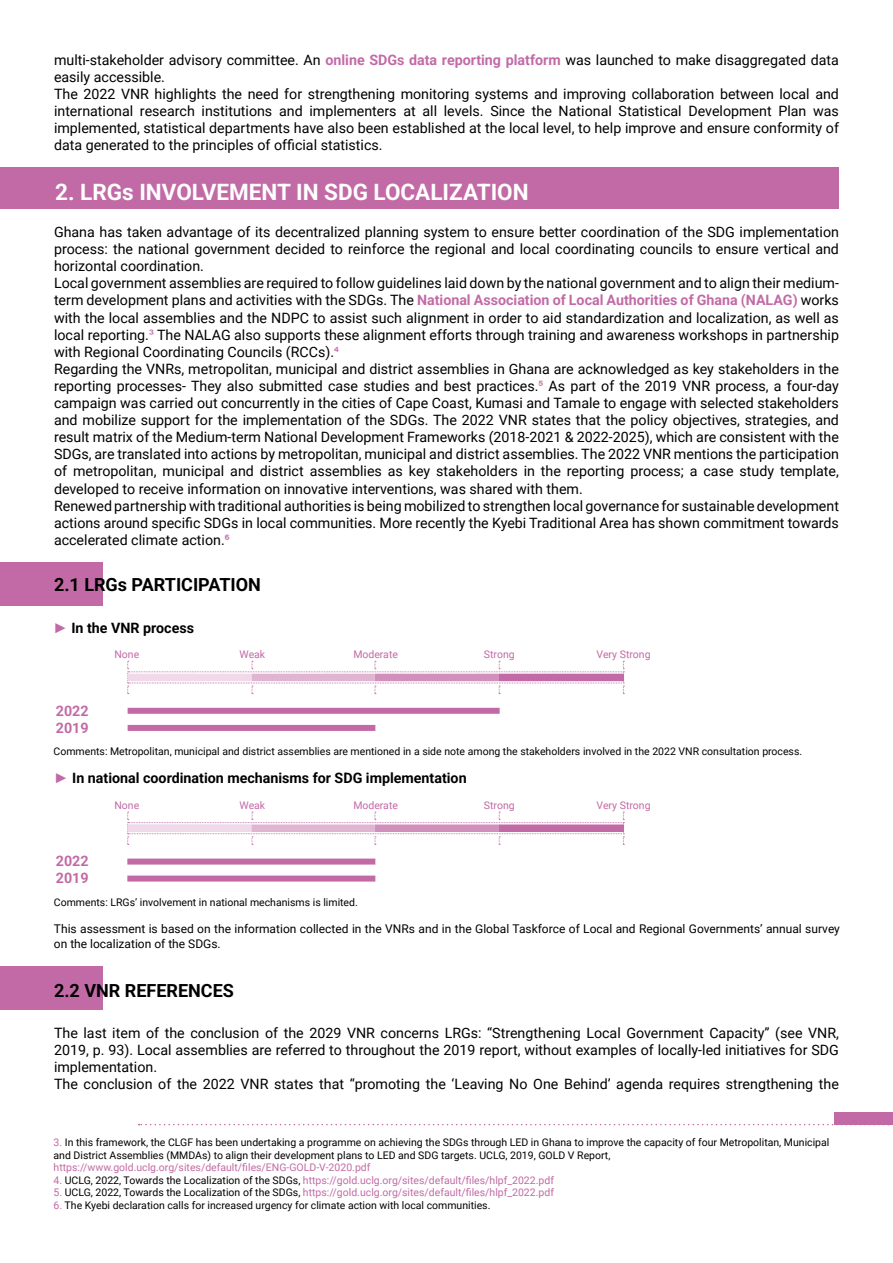
<style>
.page{position:relative;width:893px;height:1263px;background:#fff}
.page>*{position:absolute;margin:0;border:0;box-sizing:border-box;transform-origin:0 0}
.t1{font:700 22.5px "Roboto";color:#fff}
.t2{font:700 18px "Roboto";color:#000}
.t3{font:14.25px/17.1px "Roboto";color:#000;text-align:justify}
.t4{font:700 14.25px "Roboto";color:#000}
.t5{font:700 14.25px "Roboto";color:#c26aa6}
.t6{font:12px/14.4px "Roboto";color:#000}
.t7{font:10.5px/12.6px "Roboto";color:#000}
.t8{font:10.5px "Roboto";color:#c26aa6}
.s1{font-weight:700;color:#c26aa6}
.s2{font-family:"Arial";color:#c26aa6}
.s3{font-family:"Arial";font-weight:400;color:#c26aa6}
.s4{color:#c26aa6}
.s5{color:#000}
</style>
<div class="page">
<div style="left:0;top:168px;width:839px;height:41px;background:#c26aa6"></div>
<div style="left:0;top:562px;width:102px;height:43px;background:#c26aa6"></div>
<div style="left:128px;top:708px;width:372px;height:6px;background:#c26aa6"></div>
<div style="left:128px;top:725px;width:247px;height:6px;background:#c26aa6"></div>
<div style="left:127px;top:858px;width:248px;height:6px;background:#c26aa6"></div>
<div style="left:127px;top:875px;width:248px;height:6px;background:#c26aa6"></div>
<svg style="left:127px;top:661px;width:497px;height:33px"></svg>
<svg style="left:127px;top:812px;width:497px;height:33px"></svg>
<div style="left:0;top:966px;width:102px;height:43px;background:#c26aa6"></div>
<svg style="left:139px;top:1124px;width:696px;height:1px"></svg>
<div style="left:835px;top:1112px;width:58px;height:13px;background:#c26aa6"></div>
<p class="t3" style="left:54px;top:51px;width:786px">multi-stakeholder advisory committee. An <span class="s1">online SDGs data reporting platform</span> was launched to make disaggregated data easily accessible.</p>
<p class="t3" style="left:54px;top:85px;width:786px">The 2022 VNR highlights the need for strengthening monitoring systems and improving collaboration between local and international research institutions and implementers at all levels. Since the National Statistical Development Plan was implemented, statistical departments have also been established at the local level, to help improve and ensure conformity of data generated to the principles of official statistics.</p>
<p class="t1" style="left:55px;top:176px;width:475px">2. LRGs INVOLVEMENT IN SDG LOCALIZATION</p>
<p class="t3" style="left:54px;top:223px;width:786px">Ghana has taken advantage of its decentralized planning system to ensure better coordination of the SDG implementation process: the national government decided to reinforce the regional and local coordinating councils to ensure vertical and horizontal coordination.</p>
<p class="t3" style="left:54px;top:274px;width:786px">Local government assemblies are required to follow guidelines laid down by the national government and to align their medium&shy;term development plans and activities with the SDGs. The <span class="s1">National Association of Local Authorities of Ghana (NALAG)</span> works with the local assemblies and the NDPC to assist such alignment in order to aid standardization and localization, as well as local reporting.<span class="s2">³</span> The NALAG also supports these alignment efforts through training and awareness workshops in partnership with Regional Coordinating Councils (RCCs).<span class="s2">⁴</span></p>
<p class="t3" style="left:54px;top:360px;width:786px">Regarding the VNRs, metropolitan, municipal and district assemblies in Ghana are acknowledged as key stakeholders in the reporting processes- They also submitted case studies and best practices.<span class="s2">⁵</span> As part of the 2019 VNR process, a four-day campaign was carried out concurrently in the cities of Cape Coast, Kumasi and Tamale to engage with selected stakeholders and mobilize support for the implementation of the SDGs. The 2022 VNR states that the policy objectives, strategies, and result matrix of the Medium-term National Development Frameworks (2018-2021 &amp; 2022-2025), which are consistent with the SDGs, are translated into actions by metropolitan, municipal and district assemblies. The 2022 VNR mentions the participation of metropolitan, municipal and district assemblies as key stakeholders in the reporting process; a case study template, developed to receive information on innovative interventions, was shared with them.</p>
<p class="t3" style="left:54px;top:496px;width:786px">Renewed partnership with traditional authorities is being mobilized to strengthen local governance for sustainable development actions around specific SDGs in local communities. More recently the Kyebi Traditional Area has shown commitment towards accelerated climate action.<span class="s2">⁶</span></p>
<p class="t2" style="left:54px;top:571px;width:209px">2.1 LRGs PARTICIPATION</p>
<p class="t4" style="left:53px;top:618px;width:142px"><span class="s3">►</span> In the VNR process</p>
<p class="t5" style="left:56px;top:701px;width:34px">2022</p>
<p class="t5" style="left:56px;top:718px;width:34px">2019</p>
<p class="t8" style="left:114px;top:647px;width:26px">None</p>
<p class="t8" style="left:240px;top:647px;width:27px">Weak</p>
<p class="t8" style="left:353px;top:647px;width:46px">Moderate</p>
<p class="t8" style="left:484px;top:647px;width:32px">Strong</p>
<p class="t8" style="left:597px;top:647px;width:56px">Very Strong</p>
<p class="t7" style="left:54px;top:745px;width:750px">Comments: Metropolitan, municipal and district assemblies are mentioned in a side note among the stakeholders involved in the 2022 VNR consultation process.</p>
<p class="t4" style="left:54px;top:768px;width:414px"><span class="s2">►</span> In national coordination mechanisms for SDG implementation</p>
<p class="t5" style="left:56px;top:851px;width:34px">2022</p>
<p class="t5" style="left:56px;top:868px;width:34px">2019</p>
<p class="t8" style="left:114px;top:797px;width:26px">None</p>
<p class="t8" style="left:240px;top:797px;width:27px">Weak</p>
<p class="t8" style="left:353px;top:797px;width:46px">Moderate</p>
<p class="t8" style="left:484px;top:797px;width:32px">Strong</p>
<p class="t8" style="left:597px;top:797px;width:56px">Very Strong</p>
<p class="t7" style="left:54px;top:896px;width:305px">Comments: LRGs’ involvement in national mechanisms is limited.</p>
<p class="t6" style="left:54px;top:921px;width:787px">This assessment is based on the information collected in the VNRs and in the Global Taskforce of Local and Regional Governments’ annual survey on the localization of the SDGs.</p>
<p class="t2" style="left:54px;top:978px;width:181px">2.2 VNR REFERENCES</p>
<p class="t3" style="left:54px;top:1023px;width:786px">The last item of the conclusion of the 2029 VNR concerns LRGs: “Strengthening Local Government Capacity” (see VNR, 2019, p. 93). Local assemblies are referred to throughout the 2019 report, without examples of locally-led initiatives for SDG implementation.</p>
<p class="t3" style="left:54px;top:1075px;width:786px">The conclusion of the 2022 VNR states that “promoting the ‘Leaving No One Behind’ agenda requires strengthening the</p>
<p class="t7" style="left:54px;top:1135px;width:777px"><span class="s4">3.</span> In this framework, the CLGF has been undertaking a programme on achieving the SDGs through LED in Ghana to improve the capacity of four Metropolitan, Municipal and District Assemblies (MMDAs) to align their development plans to LED and SDG targets. UCLG, 2019, GOLD V Report,</p>
<p class="t8" style="left:54px;top:1160px;width:318px">https://www.gold.uclg.org/sites/default/files/ENG-GOLD-V-2020.pdf</p>
<p class="t8" style="left:54px;top:1173px;width:502px">4. <span class="s5">UCLG, 2022, Towards the Localization of the SDGs,</span> https://gold.uclg.org/sites/default/files/hlpf_2022.pdf</p>
<p class="t8" style="left:54px;top:1185px;width:502px">5. <span class="s5">UCLG, 2022, Towards the Localization of the SDGs,</span> https://gold.uclg.org/sites/default/files/hlpf_2022.pdf</p>
<p class="t7" style="left:54px;top:1198px;width:438px"><span class="s4">6.</span> The Kyebi declaration calls for increased urgency for climate action with local communities.</p>
</div>
